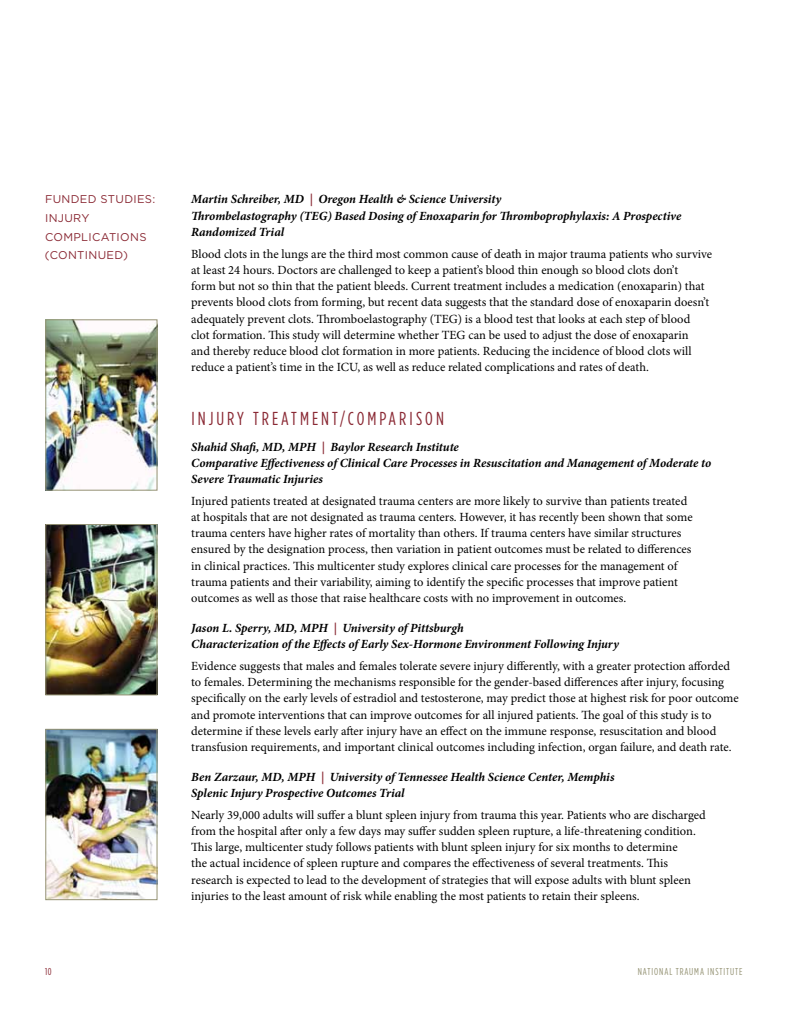
<style>
.page{position:relative;width:810px;height:1035px;background:#fff}
.page>*{position:absolute;margin:0;border:0;box-sizing:border-box;transform-origin:0 0}
.t1{font:18.75px "Gotham Condensed";color:#8a2934}
.t2{font:12.5px/16.2px "Minion Pro";color:#000}
.t3{font:italic 700 12.5px/16.2px "Minion Pro";letter-spacing:-.005em;color:#000}
.t4{font:11.25px/18.8px "Gotham";letter-spacing:.03em;color:#8a2934}
.t5{font:10px "Gotham Condensed";letter-spacing:.095em;color:#959374}
.t6{font:10px "Gotham Condensed";color:#8a2934}
.s1{color:#8a2934}
</style>
<div class="page">
<img style="left:47px;top:731px;width:108px;height:167px">
<div style="left:45px;top:729px;width:112px;height:171px;border:1px solid #959374"></div>
<img style="left:47px;top:526px;width:108px;height:167px">
<div style="left:45px;top:524px;width:112px;height:171px;border:1px solid #959374"></div>
<img style="left:47px;top:321px;width:108px;height:167px">
<div style="left:45px;top:319px;width:112px;height:171px;border:1px solid #959374"></div>
<p class="t4" style="left:45px;top:190px;width:112px">FUNDED STUDIES:<br>INJURY<br>COMPLICATIONS (CONTINUED)</p>
<p class="t3" style="left:191px;top:191px;width:492px">Martin Schreiber, MD <span class="s1">|</span> Oregon Health &amp; Science University<br>Thrombelastography (TEG) Based Dosing of Enoxaparin for Thromboprophylaxis: A Prospective<br>Randomized Trial</p>
<p class="t2" style="left:191px;top:245px;width:522px">Blood clots in the lungs are the third most common cause of death in major trauma patients who survive at least 24 hours. Doctors are challenged to keep a patient’s blood thin enough so blood clots don’t<br>form but not so thin that the patient bleeds. Current treatment includes a medication (enoxaparin) that prevents blood clots from forming, but recent data suggests that the standard dose of enoxaparin doesn’t adequately prevent clots. Thromboelastography (TEG) is a blood test that looks at each step of blood<br>clot formation. This study will determine whether TEG can be used to adjust the dose of enoxaparin<br>and thereby reduce blood clot formation in more patients. Reducing the incidence of blood clots will reduce a patient’s time in the ICU, as well as reduce related complications and rates of death.</p>
<h1 class="t1" style="left:191px;top:409px;width:35px">I NJURY</h1>
<h1 class="t1" style="left:253px;top:409px;width:11px">TREATME</h1>
<h1 class="t1" style="left:321px;top:409px;width:37px">NT/COMPARISO</h1>
<h1 class="t1" style="left:436px;top:409px;width:9px">N</h1>
<p class="t3" style="left:191px;top:438px;width:521px">Shahid Shafi, MD, MPH <span class="s1">|</span> Baylor Research Institute<br>Comparative Effectiveness of Clinical Care Processes in Resuscitation and Management of Moderate to<br>Severe Traumatic Injuries</p>
<p class="t2" style="left:191px;top:493px;width:503px">Injured patients treated at designated trauma centers are more likely to survive than patients treated at hospitals that are not designated as trauma centers. However, it has recently been shown that some trauma centers have higher rates of mortality than others. If trauma centers have similar structures ensured by the designation process, then variation in patient outcomes must be related to differences in clinical practices. This multicenter study explores clinical care processes for the management of trauma patients and their variability, aiming to identify the specific processes that improve patient outcomes as well as those that raise healthcare costs with no improvement in outcomes.</p>
<p class="t3" style="left:191px;top:620px;width:429px">Jason L. Sperry, MD, MPH <span class="s1">|</span> University of Pittsburgh<br>Characterization of the Effects of Early Sex-Hormone Environment Following Injury</p>
<p class="t2" style="left:191px;top:658px;width:549px">Evidence suggests that males and females tolerate severe injury differently, with a greater protection afforded to females. Determining the mechanisms responsible for the gender-based differences after injury, focusing specifically on the early levels of estradiol and testosterone, may predict those at highest risk for poor outcome and promote interventions that can improve outcomes for all injured patients. The goal of this study is to determine if these levels early after injury have an effect on the immune response, resuscitation and blood transfusion requirements, and important clinical outcomes including infection, organ failure, and death rate.</p>
<p class="t3" style="left:191px;top:769px;width:425px">Ben Zarzaur, MD, MPH <span class="s1">|</span> University of Tennessee Health Science Center, Memphis<br>Splenic Injury Prospective Outcomes Trial</p>
<p class="t2" style="left:191px;top:807px;width:516px">Nearly 39,000 adults will suffer a blunt spleen injury from trauma this year. Patients who are discharged from the hospital after only a few days may suffer sudden spleen rupture, a life-threatening condition.<br>This large, multicenter study follows patients with blunt spleen injury for six months to determine<br>the actual incidence of spleen rupture and compares the effectiveness of several treatments. This research is expected to lead to the development of strategies that will expose adults with blunt spleen injuries to the least amount of risk while enabling the most patients to retain their spleens.</p>
<p class="t6" style="left:45px;top:967px;width:8px">10</p>
<p class="t5" style="left:638px;top:967px;width:106px">NATIONAL TRAUMA INSTITUTE</p>
</div>
